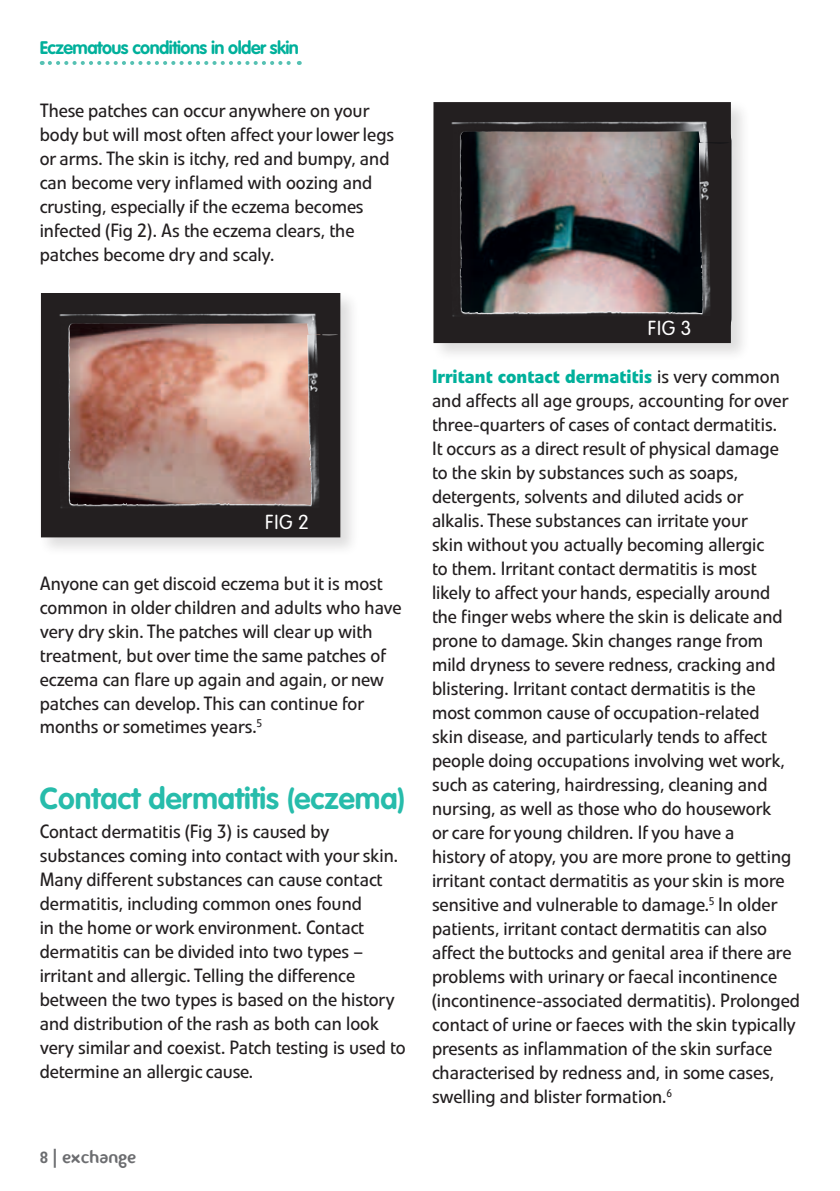
<style>
.page{position:relative;width:840px;height:1191px;background:#fff}
.page>*{position:absolute;margin:0;border:0;box-sizing:border-box;transform-origin:0 0}
.t1{font:700 30px "VAG Rounded";color:#27bcab}
.t2{font:300 20px "VAG Rounded";letter-spacing:.04em;color:#fff}
.t3{font:19px/24px "Evo BQ";color:#231f20}
.t4{font:19px "Fontastique Fontastique";color:#6c6d70}
.t5{font:700 18px "VAG Rounded";letter-spacing:-.03em;color:#00b09b}
.s1{font-family:"Evo BQ";font-weight:500;font-size:16px}
.s2{font-family:"Evo BQ";font-weight:500}
.s3{font-weight:700;color:#00b09b}
</style>
<div class="page">
<svg style="left:50px;top:61px;width:249px;height:4px"></svg>
<div style="left:430px;top:100px;width:319px;height:262px;background:#231f20;opacity:.15"></div>
<img style="left:433px;top:102px;width:297px;height:241px">
<div style="left:38px;top:290px;width:322px;height:267px;background:#231f20;opacity:.15"></div>
<img style="left:44px;top:296px;width:293px;height:238px">
<div style="left:41px;top:293px;width:299px;height:244px;border:2px solid #231f20"></div>
<p class="t5" style="left:40px;top:37px;width:260px">Eczematous conditions in older skin</p>
<p class="t3" style="left:40px;top:98px;width:356px">These patches can occur anywhere on your body but will most often affect your lower legs or arms. The skin is itchy, red and bumpy, and can become very inflamed with oozing and crusting, especially if the eczema becomes infected (Fig 2). As the eczema clears, the patches become dry and scaly.</p>
<p class="t2" style="left:265px;top:510px;width:45px">FIG 2</p>
<p class="t3" style="left:40px;top:572px;width:363px">Anyone can get discoid eczema but it is most common in older children and adults who have very dry skin. The patches will clear up with treatment, but over time the same patches of eczema can flare up again and again, or new patches can develop. This can continue for months or sometimes years.<sup>5</sup></p>
<h1 class="t1" style="left:40px;top:780px;width:366px">Contact dermatitis (eczema)</h1>
<p class="t3" style="left:40px;top:819px;width:367px">Contact dermatitis (Fig 3) is caused by substances coming into contact with your skin.<br>Many different substances can cause contact dermatitis, including common ones found<br>in the home or work environment. Contact dermatitis can be divided into two types – irritant and allergic. Telling the difference between the two types is based on the history and distribution of the rash as both can look very similar and coexist. Patch testing is used to determine an allergic cause.</p>
<p class="t4" style="left:40px;top:1148px;width:98px"><span class="s1">8</span> <span class="s2">|</span> exchange</p>
<p class="t2" style="left:647px;top:316px;width:45px">FIG 3</p>
<p class="t3" style="left:432px;top:364px;width:369px"><span class="s3">Irritant contact dermatitis</span> is very common and affects all age groups, accounting for over three-quarters of cases of contact dermatitis.<br>It occurs as a direct result of physical damage<br>to the skin by substances such as soaps, detergents, solvents and diluted acids or alkalis. These substances can irritate your<br>skin without you actually becoming allergic<br>to them. Irritant contact dermatitis is most likely to affect your hands, especially around the finger webs where the skin is delicate and prone to damage. Skin changes range from mild dryness to severe redness, cracking and blistering. Irritant contact dermatitis is the<br>most common cause of occupation-related<br>skin disease, and particularly tends to affect people doing occupations involving wet work, such as catering, hairdressing, cleaning and nursing, as well as those who do housework<br>or care for young children. If you have a<br>history of atopy, you are more prone to getting irritant contact dermatitis as your skin is more sensitive and vulnerable to damage.<sup>5</sup> In older patients, irritant contact dermatitis can also affect the buttocks and genital area if there are problems with urinary or faecal incontinence (incontinence-associated dermatitis). Prolonged contact of urine or faeces with the skin typically presents as inflammation of the skin surface characterised by redness and, in some cases, swelling and blister formation.<sup>6</sup></p>
</div>
